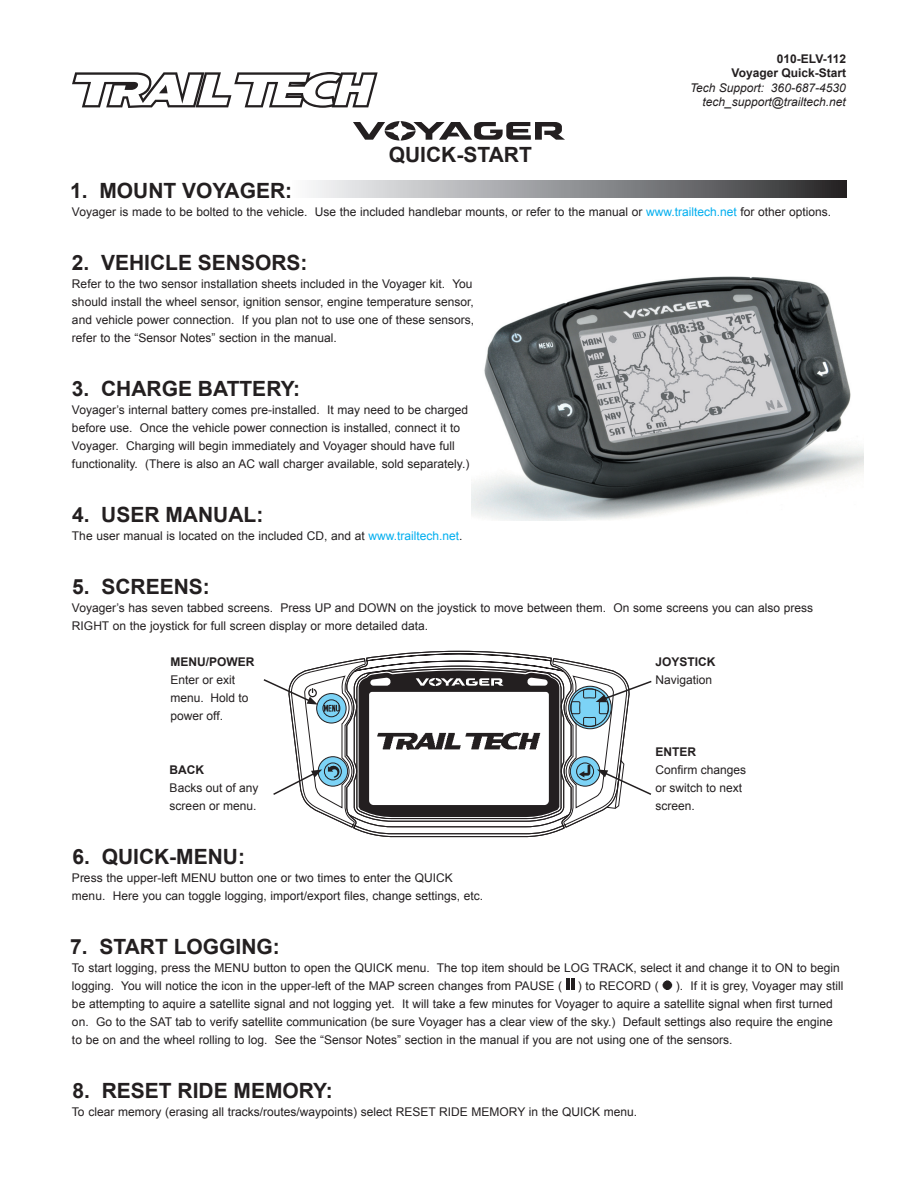
<style>
.page{position:relative;width:918px;height:1188px;background:#fff}
.page>*{position:absolute;margin:0;border:0;box-sizing:border-box;transform-origin:0 0}
.t1{font:700 21px "Arial";color:#231f20}
.t2{font:12px/18px "Arial";color:#231f20}
.t3{font:700 12px/14.4px "Arial";color:#231f20;text-align:right}
.t4{font:italic 12px/14.4px "Arial";color:#231f20;text-align:right}
.s1{color:#00aeef}
</style>
<div class="page">
<img style="left:471px;top:276px;width:393px;height:244px">
<svg style="left:263px;top:651px;width:389px;height:187px"></svg>
<svg style="left:72px;top:72px;width:306px;height:36px"></svg>
<div style="left:293px;top:180px;width:553px;height:18px;background:linear-gradient(to right,#fafbfe,#2b2b2d)"></div>
<svg style="left:566px;top:978px;width:8px;height:12px"></svg>
<svg style="left:663px;top:980px;width:9px;height:10px"></svg>
<svg style="left:353px;top:121px;width:212px;height:20px"></svg>
<h1 class="t1" style="left:389px;top:141px;width:145px">QUICK-START</h1>
<p class="t3" style="left:732px;top:52px;width:116px">010-ELV-112<br>Voyager Quick-Start</p>
<p class="t4" style="left:690px;top:80px;width:157px">Tech Support: 360-687-4530 tech_support@trailtech.net</p>
<h1 class="t1" style="left:70px;top:177px;width:224px">1. MOUNT VOYAGER:</h1>
<p class="t2" style="left:72px;top:203px;width:761px">Voyager is made to be bolted to the vehicle. Use the included handlebar mounts, or refer to the manual or <span class="s1">www.trailtech.net</span> for other options.</p>
<h1 class="t1" style="left:72px;top:249px;width:237px">2. VEHICLE SENSORS:</h1>
<p class="t2" style="left:72px;top:275px;width:404px">Refer to the two sensor installation sheets included in the Voyager kit. You should install the wheel sensor, ignition sensor, engine temperature sensor, and vehicle power connection. If you plan not to use one of these sensors, refer to the “Sensor Notes” section in the manual.</p>
<h1 class="t1" style="left:72px;top:375px;width:230px">3. CHARGE BATTERY:</h1>
<p class="t2" style="left:72px;top:401px;width:399px">Voyager’s internal battery comes pre-installed. It may need to be charged before use. Once the vehicle power connection is installed, connect it to Voyager. Charging will begin immediately and Voyager should have full functionality. (There is also an AC wall charger available, sold separately.)</p>
<h1 class="t1" style="left:72px;top:501px;width:193px">4. USER MANUAL:</h1>
<p class="t2" style="left:72px;top:527px;width:392px">The user manual is located on the included CD, and at <span class="s1">www.trailtech.net</span>.</p>
<h1 class="t1" style="left:72px;top:573px;width:139px">5. SCREENS:</h1>
<p class="t2" style="left:72px;top:599px;width:743px">Voyager’s has seven tabbed screens. Press UP and DOWN on the joystick to move between them. On some screens you can also press<br>RIGHT on the joystick for full screen display or more detailed data.</p>
<p class="t3" style="left:171px;top:655px;width:85px">MENU/POWER</p>
<p class="t2" style="left:171px;top:671px;width:80px">Enter or exit menu. Hold to power off.</p>
<p class="t3" style="left:170px;top:763px;width:36px">BACK</p>
<p class="t2" style="left:170px;top:779px;width:90px">Backs out of any screen or menu.</p>
<h1 class="t1" style="left:72px;top:843px;width:174px">6. QUICK-MENU:</h1>
<p class="t2" style="left:72px;top:869px;width:413px">Press the upper-left MENU button one or two times to enter the QUICK menu. Here you can toggle logging, import/export files, change settings, etc.</p>
<p class="t3" style="left:655px;top:655px;width:62px">JOYSTICK</p>
<p class="t2" style="left:655px;top:671px;width:58px">Navigation</p>
<p class="t3" style="left:655px;top:745px;width:42px">ENTER</p>
<p class="t2" style="left:655px;top:761px;width:92px">Confirm changes or switch to next screen.</p>
<h1 class="t1" style="left:70px;top:933px;width:211px">7. START LOGGING:</h1>
<p class="t2" style="left:72px;top:959px;width:769px">To start logging, press the MENU button to open the QUICK menu. The top item should be LOG TRACK, select it and change it to ON to begin logging. You will notice the icon in the upper-left of the MAP screen changes from PAUSE (</p>
<p class="t2" style="left:578px;top:977px;width:83px">) to RECORD (</p>
<p class="t2" style="left:72px;top:977px;width:773px;text-indent:604px">). If it is grey, Voyager may still be attempting to aquire a satellite signal and not logging yet. It will take a few minutes for Voyager to aquire a satellite signal when first turned on. Go to the SAT tab to verify satellite communication (be sure Voyager has a clear view of the sky.) Default settings also require the engine to be on and the wheel rolling to log. See the “Sensor Notes” section in the manual if you are not using one of the sensors.</p>
<h1 class="t1" style="left:72px;top:1077px;width:262px">8. RESET RIDE MEMORY:</h1>
<p class="t2" style="left:72px;top:1103px;width:567px">To clear memory (erasing all tracks/routes/waypoints) select RESET RIDE MEMORY in the QUICK menu.</p>
</div>
